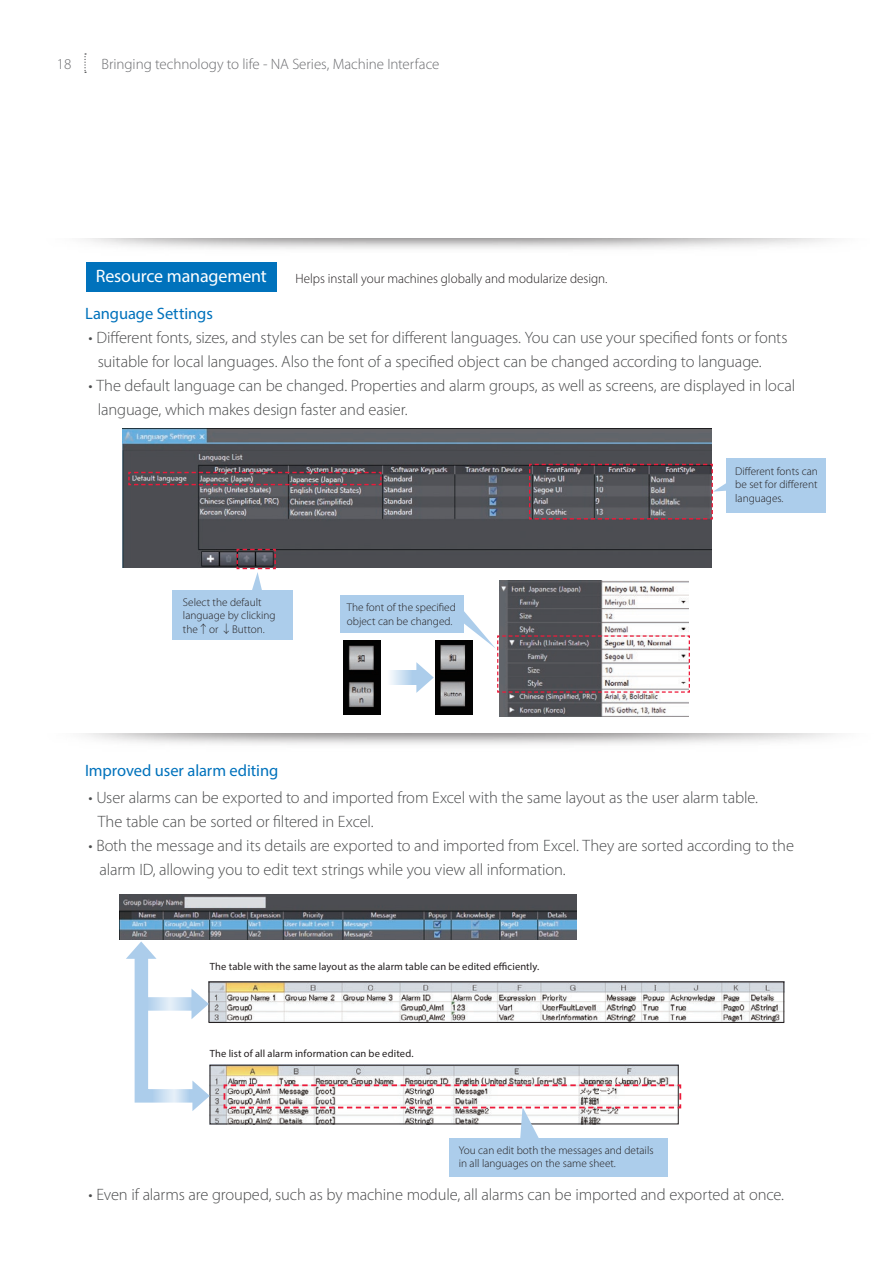
<style>
.page{position:relative;width:893px;height:1263px;background:#fff}
.page>*{position:absolute;margin:0;border:0;box-sizing:border-box;transform-origin:0 0}
.t1{font:18px "Myriad Pro";letter-spacing:-.01em;color:#fff}
.t2{font:300 16.5px/24px "Myriad Pro";letter-spacing:-.01em;color:#4b4c4d}
.t3{font:16.5px "Myriad Pro";letter-spacing:-.005em;color:#0072bc}
.t4{font:300 15px "Myriad Pro";letter-spacing:-.005em;color:#6c6d70}
.t5{font:300 13.5px "Myriad Pro";color:#231f20}
.t6{font:300 11.25px/13.5px "Myriad Pro";color:#231f20}
.t7{font:10.5px "Myriad Pro";letter-spacing:.015em;color:#231f20}
.s1{font-family:"Koz Min Pr 6 N";font-weight:400}
</style>
<div class="page">
<img style="left:84px;top:238px;width:750px;height:53px">
<div style="left:172px;top:590px;width:121px;height:49px;background:#accdeb"></div>
<div style="left:340px;top:595px;width:123px;height:37px;background:#accdeb"></div>
<img style="left:499px;top:581px;width:189px;height:135px">
<img style="left:123px;top:428px;width:588px;height:139px">
<img style="left:435px;top:640px;width:38px;height:74px">
<img style="left:344px;top:640px;width:37px;height:74px">
<img style="left:119px;top:895px;width:457px;height:44px">
<img style="left:210px;top:981px;width:574px;height:40px">
<img style="left:210px;top:1067px;width:466px;height:58px">
<div style="left:209px;top:982px;width:575px;height:41px;border:1px solid #231f20"></div>
<div style="left:210px;top:1065px;width:468px;height:59px;border:1px solid #231f20"></div>
<div style="left:86px;top:262px;width:190px;height:30px;background:#0072bc"></div>
<div style="left:726px;top:458px;width:100px;height:54px;background:#accdeb"></div>
<svg style="left:236px;top:548px;width:41px;height:42px"></svg>
<svg style="left:462px;top:608px;width:228px;height:85px"></svg>
<div style="left:449px;top:1138px;width:219px;height:39px;background:#accdeb"></div>
<svg style="left:223px;top:1083px;width:459px;height:55px"></svg>
<svg style="left:528px;top:463px;width:201px;height:57px;background:#6b656b"></svg>
<svg style="left:390px;top:670px;width:26px;height:15px"></svg>
<svg style="left:416px;top:662px;width:18px;height:31px"></svg>
<svg style="left:126px;top:941px;width:84px;height:170px"></svg>
<svg style="left:128px;top:471px;width:254px;height:15px;background:#6d555d"></svg>
<svg style="left:84px;top:53px;width:2px;height:20px"></svg>
<p class="t4" style="left:57px;top:55px;width:16px">18</p>
<p class="t4" style="left:102px;top:55px;width:339px">Bringing technology to life - NA Series, Machine Interface</p>
<p class="t1" style="left:96px;top:265px;width:173px">Resource management</p>
<p class="t5" style="left:296px;top:270px;width:314px">Helps install your machines globally and modularize design.</p>
<p class="t3" style="left:85px;top:303px;width:129px">Language Settings</p>
<p class="t2" style="left:98px;top:325px;width:691px;text-indent:-9px">• Different fonts, sizes, and styles can be set for different languages. You can use your specified fonts or fonts suitable for local languages. Also the font of a specified object can be changed according to language.</p>
<p class="t2" style="left:98px;top:373px;width:699px;text-indent:-9px">• The default language can be changed. Properties and alarm groups, as well as screens, are displayed in local language, which makes design faster and easier.</p>
<p class="t6" style="left:183px;top:595px;width:94px">Select the default language by clicking the<span class="s1">↑</span>or <span class="s1">↓</span>Button.</p>
<p class="t6" style="left:347px;top:601px;width:110px">The font of the specified object can be changed.</p>
<p class="t6" style="left:735px;top:464px;width:84px;text-align:justify">Different fonts can be set for different languages.</p>
<p class="t3" style="left:85px;top:760px;width:195px">Improved user alarm editing</p>
<p class="t2" style="left:98px;top:785px;width:662px;text-indent:-9px">• User alarms can be exported to and imported from Excel with the same layout as the user alarm table.<br>The table can be sorted or filtered in Excel.</p>
<p class="t2" style="left:99px;top:833px;width:696px;text-indent:-11px">• Both the message and its details are exported to and imported from Excel. They are sorted according to the alarm ID, allowing you to edit text strings while you view all information.</p>
<p class="t7" style="left:210px;top:960px;width:331px">The table with the same layout as the alarm table can be edited efficiently.</p>
<p class="t7" style="left:210px;top:1046px;width:205px">The list of all alarm information can be edited.</p>
<p class="t6" style="left:459px;top:1143px;width:196px">You can edit both the messages and details in all languages on the same sheet.</p>
<p class="t2" style="left:89px;top:1183px;width:697px">• Even if alarms are grouped, such as by machine module, all alarms can be imported and exported at once.</p>
</div>
